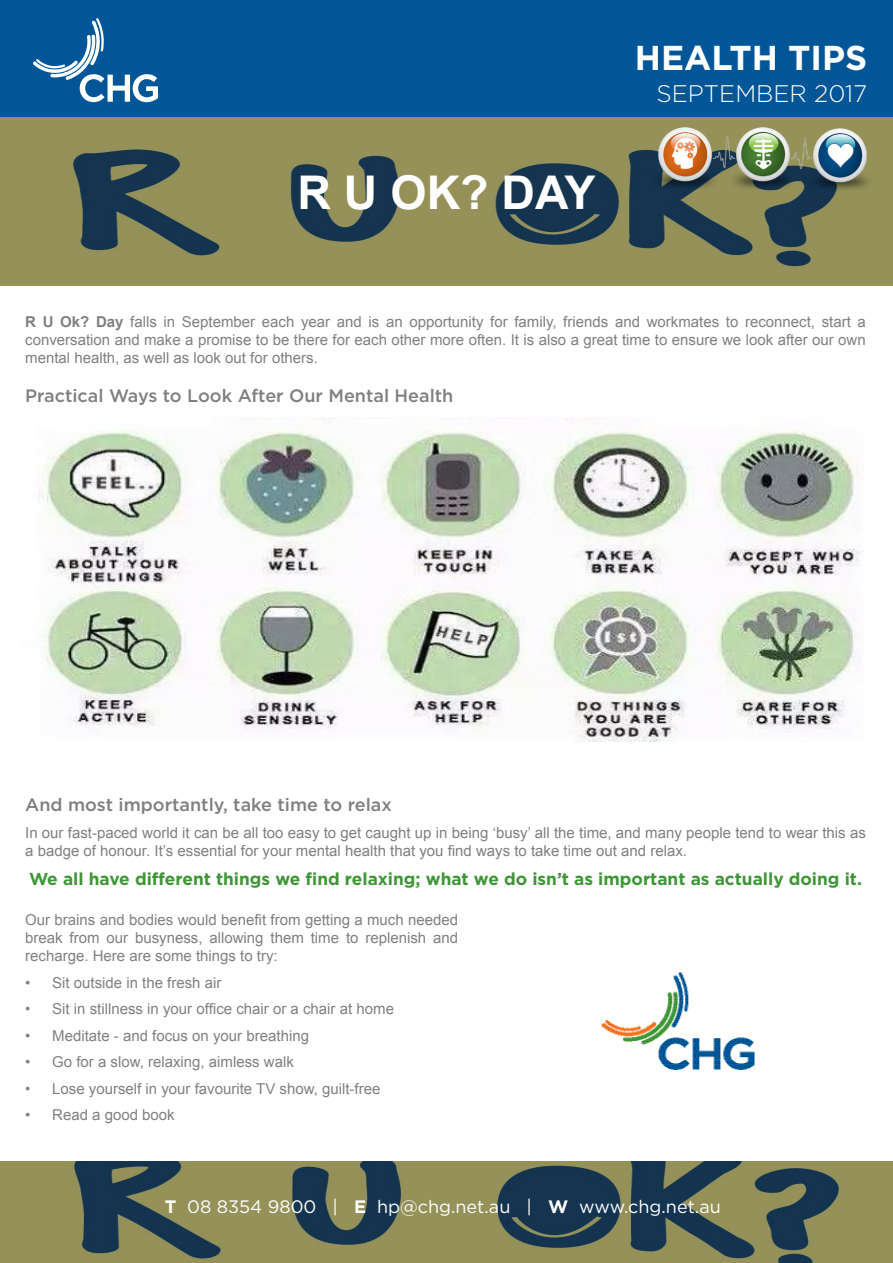
<style>
.page{position:relative;width:893px;height:1263px;background:#fff}
.page>*{position:absolute;margin:0;border:0;box-sizing:border-box;transform-origin:0 0}
.t1{font:700 46.5px "Arial";color:#fff}
.t2{font:700 34.5px "Gotham";color:#fff}
.t3{font:300 24px "Gotham";color:#fff}
.t4{font:18px "Gotham";color:#fff}
.BODYCOPY_GREY{font:500 18px "Gotham";color:#808080}
.BULLET_POINTS_-_WHIT{font:500 18px "Gotham";color:#808080}
.t5{font:700 17.25px "Gotham";color:#3f9537}
.BODYCOPY_GREY-2{font:15px/18px "Arial";color:#808080;text-align:justify}
.s1{font-weight:700}
</style>
<div class="page">
<div style="left:0;top:0;width:893px;height:116px;background:#015698"></div>
<svg style="left:33px;top:18px;width:125px;height:84px"></svg>
<img style="left:601px;top:972px;width:154px;height:98px">
<svg style="left:0;top:116px;width:893px;height:170px;fill:#959159"></svg>
<img style="left:647px;top:127px;width:231px;height:67px">
<svg style="left:0;top:1161px;width:893px;height:102px;fill:#959159"></svg>
<img style="left:39px;top:418px;width:821px;height:324px">
<p class="t1" style="left:297px;top:162px;width:299px">R U OK? DAY</p>
<p class="t2" style="left:635px;top:35px;width:234px">HEALTH TIPS</p>
<p class="t3" style="left:656px;top:79px;width:212px">SEPTEMBER 2017</p>
<p class="BODYCOPY_GREY-2" style="left:25px;top:313px;width:842px"><span class="s1">R U Ok? Day</span> falls in September each year and is an opportunity for family, friends and workmates to reconnect, start a conversation and make a promise to be there for each other more often. It is also a great time to ensure we look after our own mental health, as well as look out for others.</p>
<p class="BODYCOPY_GREY" style="left:25px;top:384px;width:430px">Practical Ways to Look After Our Mental Health</p>
<p class="BULLET_POINTS_-_WHIT" style="left:25px;top:793px;width:368px">And most importantly, take time to relax</p>
<p class="BODYCOPY_GREY-2" style="left:25px;top:823px;width:842px">In our fast-paced world it can be all too easy to get caught up in being ‘busy’ all the time, and many people tend to wear this as a badge of honour. It’s essential for your mental health that you find ways to take time out and relax.</p>
<p class="t5" style="left:29px;top:867px;width:834px">We all have different things we find relaxing; what we do isn’t as important as actually doing it.</p>
<p class="BODYCOPY_GREY-2" style="left:25px;top:911px;width:434px">Our brains and bodies would benefit from getting a much needed break from our busyness, allowing them time to replenish and recharge. Here are some things to try:</p>
<p class="BODYCOPY_GREY-2" style="left:25px;top:973px;width:198px">• Sit outside in the fresh air</p>
<p class="BODYCOPY_GREY-2" style="left:25px;top:1000px;width:370px">• Sit in stillness in your office chair or a chair at home</p>
<p class="BODYCOPY_GREY-2" style="left:25px;top:1026px;width:285px">• Meditate - and focus on your breathing</p>
<p class="BODYCOPY_GREY-2" style="left:25px;top:1053px;width:270px">• Go for a slow, relaxing, aimless walk</p>
<p class="BODYCOPY_GREY-2" style="left:25px;top:1079px;width:357px">• Lose yourself in your favourite TV show, guilt-free</p>
<p class="BODYCOPY_GREY-2" style="left:25px;top:1106px;width:151px">• Read a good book</p>
<p class="t4" style="left:165px;top:1195px;width:557px"><span class="s1">T</span> 08 8354 9800 | <span class="s1">E</span> hp@chg.net.au | <span class="s1">W</span> www.chg.net.au</p>
</div>
